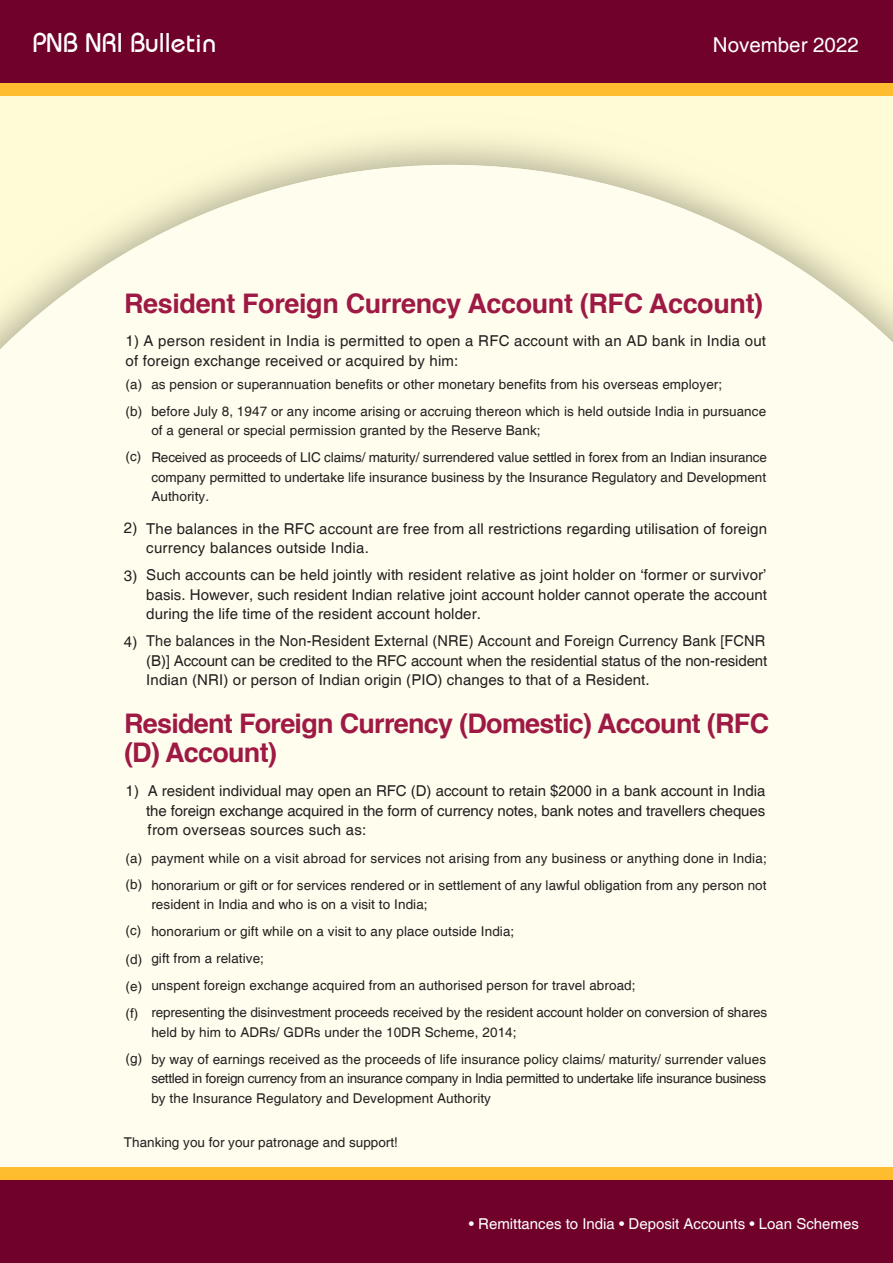
<style>
.page{position:relative;width:893px;height:1263px;background:#70012a}
.page>*{position:absolute;margin:0;border:0;box-sizing:border-box;transform-origin:0 0}
.t1{font:700 27px/28.5px "Helvetica";letter-spacing:-.025em;color:#9e1944}
.t2{font:27px "Bahamas Plain";color:#fff}
.t3{font:20.55px "Helvetica";color:#fff}
.t4{font:15px/19.5px "Helvetica";letter-spacing:.01em;color:#231f20}
.t5{font:15px "Helvetica";color:#fff}
.t6{font:13.5px/27px "Helvetica";letter-spacing:.005em;color:#231f20}
.t7{font:13.5px/19.5px "Helvetica";letter-spacing:-.025em;color:#231f20}
</style>
<div class="page">
<div style="left:0;top:107px;width:262px;height:58px;background:#fffbd6"></div>
<img style="left:262px;top:107px;width:631px;height:58px">
<div style="left:0;top:165px;width:893px;height:1002px;background:#fffdee"></div>
<div style="left:0;top:83px;width:893px;height:13px;background:#fdbd2e"></div>
<div style="left:0;top:1167px;width:893px;height:13px;background:#fdbd2e"></div>
<h1 class="t2" style="left:33px;top:27px;width:185px">PNB NRI Bulletin</h1>
<h2 class="t3" style="left:713px;top:33px;width:147px">November 2022</h2>
<h1 class="t1" style="left:124px;top:290px;width:641px">Resident Foreign Currency Account (RFC Account)</h1>
<p class="t4" style="left:126px;top:332px;width:642px">1) A person resident in India is permitted to open a RFC account with an AD bank in India out of foreign exchange received or acquired by him:</p>
<p class="t6" style="left:126px;top:371px;width:18px">(a)</p>
<p class="t6" style="left:126px;top:398px;width:18px">(b)</p>
<p class="t6" style="left:126px;top:443px;width:17px">(c)</p>
<p class="t6" style="left:151px;top:371px;width:616px">as pension or superannuation benefits or other monetary benefits from his overseas employer;<br>before July 8, 1947 or any income arising or accruing thereon which is held outside India in pursuance</p>
<p class="t6" style="left:151px;top:417px;width:617px">of a general or special permission granted by the Reserve Bank;<br>Received as proceeds of LIC claims/ maturity/ surrendered value settled in forex from an Indian insurance</p>
<p class="t6" style="left:151px;top:468px;width:616px;line-height:19.5px">company permitted to undertake life insurance business by the Insurance Regulatory and Development<br>Authority.</p>
<p class="t4" style="left:124px;top:518px;width:15px">2)</p>
<p class="t4" style="left:124px;top:566px;width:15px">3)</p>
<p class="t4" style="left:124px;top:632px;width:15px">4)</p>
<p class="t4" style="left:146px;top:519px;width:622px">The balances in the RFC account are free from all restrictions regarding utilisation of foreign currency balances outside India.</p>
<p class="t4" style="left:146px;top:566px;width:622px;text-align:justify">Such accounts can be held jointly with resident relative as joint holder on ‘former or survivor’ basis. However, such resident Indian relative joint account holder cannot operate the account during the life time of the resident account holder.</p>
<p class="t4" style="left:146px;top:632px;width:622px">The balances in the Non-Resident External (NRE) Account and Foreign Currency Bank [FCNR (B)] Account can be credited to the RFC account when the residential status of the non-resident<br>Indian (NRI) or person of Indian origin (PIO) changes to that of a Resident.</p>
<h1 class="t1" style="left:124px;top:710px;width:647px">Resident Foreign Currency (Domestic) Account (RFC (D) Account)</h1>
<p class="t4" style="left:146px;top:782px;width:621px;text-align:justify;text-indent:-21px">1) A resident individual may open an RFC (D) account to retain $2000 in a bank account in India the foreign exchange acquired in the form of currency notes, bank notes and travellers cheques from overseas sources such as:</p>
<p class="t6" style="left:126px;top:846px;width:18px;line-height:25.5px">(a) (b)</p>
<p class="t6" style="left:126px;top:917px;width:18px;line-height:28.5px">(c) (d)</p>
<p class="t6" style="left:126px;top:973px;width:18px">(e) (f)</p>
<p class="t6" style="left:126px;top:1045px;width:18px">(g)</p>
<p class="t6" style="left:151px;top:845px;width:617px">payment while on a visit abroad for services not arising from any business or anything done in India; honorarium or gift or for services rendered or in settlement of any lawful obligation from any person not</p>
<p class="t6" style="left:151px;top:891px;width:617px">resident in India and who is on a visit to India;<br>honorarium or gift while on a visit to any place outside India;<br>gift from a relative;<br>unspent foreign exchange acquired from an authorised person for travel abroad;<br>representing the disinvestment proceeds received by the resident account holder on conversion of shares</p>
<p class="t6" style="left:151px;top:1019px;width:616px">held by him to ADRs/ GDRs under the 10DR Scheme, 2014;<br>by way of earnings received as the proceeds of life insurance policy claims/ maturity/ surrender values</p>
<p class="t7" style="left:151px;top:1069px;width:616px">settled in foreign currency from an insurance company in India permitted to undertake life insurance business by the Insurance Regulatory and Development Authority</p>
<p class="t6" style="left:124px;top:1129px;width:275px">Thanking you for your patronage and support!</p>
<p class="t5" style="left:469px;top:1215px;width:392px">• Remittances to India • Deposit Accounts • Loan Schemes</p>
</div>
